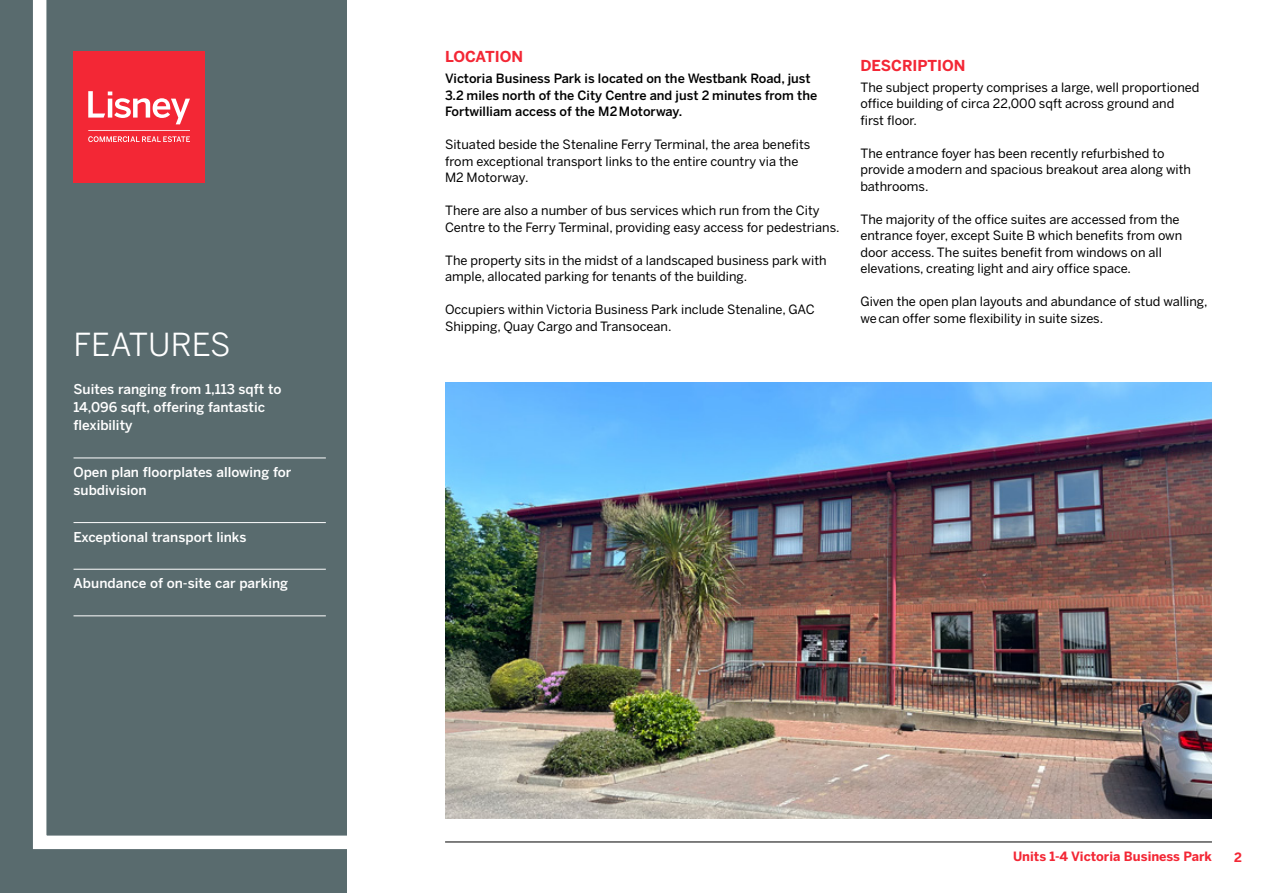
<style>
.page{position:relative;width:1263px;height:893px;background:#fff}
.page>*{position:absolute;margin:0;border:0;box-sizing:border-box;transform-origin:0 0}
.t1{font:31.5px "Benton Sans";color:#fff}
.t2{font:700 15px "Benton Sans";color:#f32735}
.t3{font:500 13.5px/18px "Benton Sans";color:#fff}
.t4{font:12.75px/16.5px "Benton Sans";color:#000}
.t5{font:500 12.75px/16.5px "Benton Sans";color:#000}
.t6{font:700 12.75px "Benton Sans";color:#f32735}
</style>
<div class="page">
<div style="left:0;top:0;width:347px;height:893px;background:#596b6e"></div>
<img style="left:445px;top:383px;width:767px;height:435px">
<hr style="left:445px;top:842px;width:767px;height:1px;background:#000">
<svg style="left:33px;top:0;width:314px;height:850px"></svg>
<h1 class="t1" style="left:74px;top:326px;width:159px">FEATURES</h1>
<p class="t3" style="left:74px;top:380px;width:209px">Suites ranging from 1,113 sqft to<br>14,096 sqft, offering fantastic flexibility</p>
<p class="t3" style="left:74px;top:463px;width:219px">Open plan floorplates allowing for subdivision</p>
<p class="t3" style="left:74px;top:528px;width:174px">Exceptional transport links</p>
<p class="t3" style="left:74px;top:574px;width:216px">Abundance of on-site car parking</p>
<p class="t2" style="left:445px;top:48px;width:79px">LOCATION</p>
<p class="t5" style="left:445px;top:70px;width:374px">Victoria Business Park is located on the Westbank Road, just<br>3.2 miles north of the City Centre and just 2 minutes from the<br>Fortwilliam access of the M2 Motorway.</p>
<p class="t4" style="left:445px;top:136px;width:367px">Situated beside the Stenaline Ferry Terminal, the area benefits from exceptional transport links to the entire country via the<br>M2 Motorway.</p>
<p class="t4" style="left:445px;top:202px;width:396px">There are also a number of bus services which run from the City<br>Centre to the Ferry Terminal, providing easy access for pedestrians.</p>
<p class="t4" style="left:445px;top:252px;width:383px">The property sits in the midst of a landscaped business park with ample, allocated parking for tenants of the building.</p>
<p class="t4" style="left:445px;top:301px;width:371px">Occupiers within Victoria Business Park include Stenaline, GAC<br>Shipping, Quay Cargo and Transocean.</p>
<p class="t2" style="left:860px;top:56px;width:106px">DESCRIPTION</p>
<p class="t4" style="left:860px;top:79px;width:341px">The subject property comprises a large, well proportioned office building of circa 22,000 sqft across ground and first floor.</p>
<p class="t4" style="left:860px;top:145px;width:332px">The entrance foyer has been recently refurbished to provide a modern and spacious breakout area along with bathrooms.</p>
<p class="t4" style="left:860px;top:211px;width:323px">The majority of the office suites are accessed from the entrance foyer, except Suite B which benefits from own door access. The suites benefit from windows on all elevations, creating light and airy office space.</p>
<p class="t4" style="left:860px;top:293px;width:349px">Given the open plan layouts and abundance of stud walling, we can offer some flexibility in suite sizes.</p>
<p class="t6" style="left:1013px;top:849px;width:200px">Units 1-4 Victoria Business Park</p>
<p class="t6" style="left:1234px;top:850px;width:9px">2</p>
</div>
